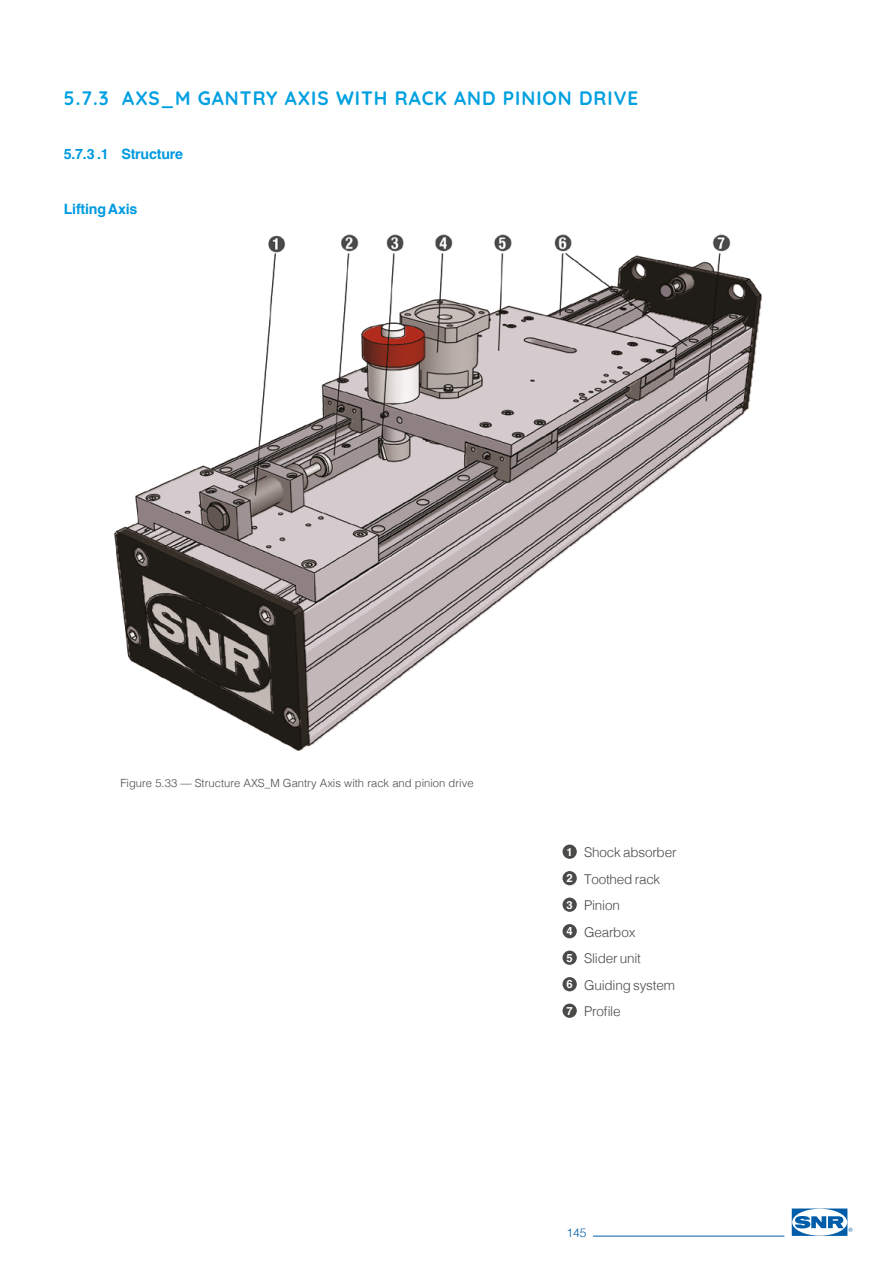
<style>
.page{position:relative;width:893px;height:1263px;background:#fff}
.page>*{position:absolute;margin:0;border:0;box-sizing:border-box;transform-origin:0 0}
.titre_paragraphe_blu{font:300 19.5px "Quicksand";letter-spacing:.05em;color:#00a0e1}
.courant_noir{font:700 14.25px "Helvetica";letter-spacing:-.015em;color:#009adf}
.courant_noir-2{font:300 13.5px "Helvetica";letter-spacing:-.015em;color:#4a4a49}
.t1{font:300 12px "Helvetica";color:#005da9}
.t2{font:300 11.25px "Helvetica";color:#4a4a49}
.courant_noir-3{font:700 11.25px "Helvetica";color:#fff}
</style>
<div class="page">
<img style="left:114px;top:234px;width:648px;height:517px">
<div style="left:563px;top:844px;width:14px;height:15px;background:#4a4a49;border-radius:50%"></div>
<div style="left:563px;top:871px;width:14px;height:14px;background:#4a4a49;border-radius:50%"></div>
<div style="left:563px;top:897px;width:14px;height:15px;background:#4a4a49;border-radius:50%"></div>
<div style="left:563px;top:924px;width:14px;height:14px;background:#4a4a49;border-radius:50%"></div>
<div style="left:563px;top:950px;width:14px;height:15px;background:#4a4a49;border-radius:50%"></div>
<div style="left:563px;top:977px;width:14px;height:14px;background:#4a4a49;border-radius:50%"></div>
<div style="left:563px;top:1003px;width:14px;height:15px;background:#4a4a49;border-radius:50%"></div>
<hr style="left:593px;top:1236px;width:191px;height:1px;background:#005da9">
<svg style="left:792px;top:1208px;width:60px;height:28px"></svg>
<p class="titre_paragraphe_blu" style="left:64px;top:83px;width:576px">5.7.3 AXS_M GANTRY AXIS WITH RACK AND PINION DRIVE</p>
<p class="courant_noir" style="left:64px;top:145px;width:121px">5.7.3 .1 Structure</p>
<p class="courant_noir" style="left:64px;top:200px;width:75px">Lifting Axis</p>
<p class="t2" style="left:120px;top:774px;width:355px">Figure 5.33 — Structure AXS_M Gantry Axis with rack and pinion drive</p>
<p class="courant_noir-3" style="left:566px;top:845px;width:8px">1</p>
<p class="courant_noir-2" style="left:584px;top:841px;width:94px">Shock absorber</p>
<p class="courant_noir-3" style="left:566px;top:871px;width:8px">2</p>
<p class="courant_noir-2" style="left:584px;top:867px;width:78px">Toothed rack</p>
<p class="courant_noir-3" style="left:566px;top:898px;width:8px">3</p>
<p class="courant_noir-2" style="left:584px;top:894px;width:37px">Pinion</p>
<p class="courant_noir-3" style="left:566px;top:924px;width:8px">4</p>
<p class="courant_noir-2" style="left:584px;top:920px;width:53px">Gearbox</p>
<p class="courant_noir-3" style="left:566px;top:951px;width:8px">5</p>
<p class="courant_noir-2" style="left:584px;top:947px;width:58px">Slider unit</p>
<p class="courant_noir-3" style="left:566px;top:977px;width:8px">6</p>
<p class="courant_noir-2" style="left:584px;top:973px;width:92px">Guiding system</p>
<p class="courant_noir-3" style="left:566px;top:1004px;width:8px">7</p>
<p class="courant_noir-2" style="left:584px;top:1000px;width:38px">Profile</p>
<p class="t1" style="left:566px;top:1222px;width:22px">145</p>
</div>
